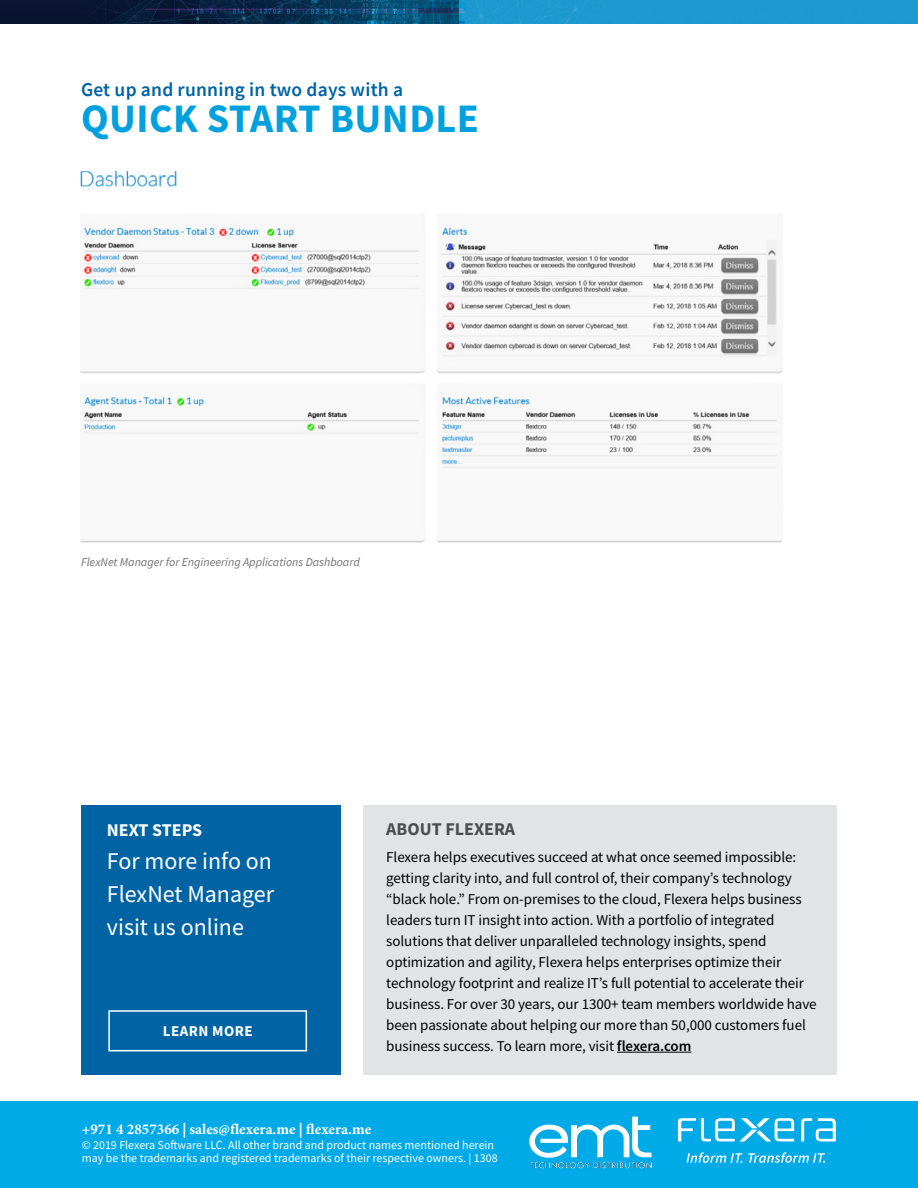
<style>
.page{position:relative;width:918px;height:1188px;background:#fff}
.page>*{position:absolute;margin:0;border:0;box-sizing:border-box;transform-origin:0 0}
.t1{font:700 40.5px "Source Sans Pro";letter-spacing:.01em;color:#00a1de}
.t2{font:24px/33px "Source Sans Pro";color:#fff;text-align:justify}
.t3{font:600 19.5px "Source Sans Pro";letter-spacing:.01em;color:#0064a4}
.t4{font:700 18px "Source Sans Pro";color:#4d4d4f}
.t5{font:700 18px "Source Sans Pro";color:#fff}
.t6{font:15px/21px "Source Sans Pro";letter-spacing:-.005em;color:#000}
.t7{font:700 15px "Minion Pro";color:#fff}
.t8{font:700 15px "Source Sans Pro";letter-spacing:.03em;color:#fff}
.t9{font:12px/13.6px "Source Sans Pro";color:#fff}
.t10{font:italic 12px "Source Sans Pro";color:#737373}
.s1{font-weight:600;color:#000101}
.s2{font-family:"Source Sans Pro"}
</style>
<div class="page">
<img style="left:0;top:0;width:918px;height:24px">
<img style="left:81px;top:172px;width:702px;height:371px">
<div style="left:0;top:1102px;width:918px;height:86px;background:#00aae7"></div>
<svg style="left:687px;top:1152px;width:55px;height:11px"></svg>
<svg style="left:748px;top:1152px;width:82px;height:11px"></svg>
<svg style="left:801px;top:1118px;width:35px;height:24px"></svg>
<svg style="left:678px;top:1118px;width:116px;height:24px"></svg>
<div style="left:81px;top:805px;width:260px;height:270px;background:#0064a4"></div>
<div style="left:363px;top:805px;width:474px;height:270px;background:#e2e3e4"></div>
<hr style="left:617px;top:1052px;width:74px;height:1px;background:#000101">
<div style="left:108px;top:1010px;width:199px;height:41px;border:2px solid #fff"></div>
<img style="left:529px;top:1116px;width:123px;height:53px">
<h3 class="t3" style="left:81px;top:76px;width:324px">Get up and running in two days with a</h3>
<h1 class="t1" style="left:81px;top:91px;width:400px">QUICK START BUNDLE</h1>
<p class="t10" style="left:81px;top:555px;width:280px">FlexNet Manager for Engineering Applications Dashboard</p>
<p class="t5" style="left:107px;top:818px;width:97px">NEXT STEPS</p>
<h2 class="t2" style="left:107px;top:844px;width:169px">For more info on FlexNet Manager visit us online</h2>
<p class="t8" style="left:163px;top:1021px;width:91px">LEARN MORE</p>
<p class="t4" style="left:386px;top:817px;width:130px">ABOUT FLEXERA</p>
<p class="t6" style="left:386px;top:846px;width:432px">Flexera helps executives succeed at what once seemed impossible: getting clarity into, and full control of, their company’s technology “black hole.” From on-premises to the cloud, Flexera helps business leaders turn IT insight into action. With a portfolio of integrated solutions that deliver unparalleled technology insights, spend optimization and agility, Flexera helps enterprises optimize their technology footprint and realize IT’s full potential to accelerate their business. For over 30 years, our 1300+ team members worldwide have been passionate about helping our more than 50,000 customers fuel business success. To learn more, visit <span class="s1">flexera.com</span></p>
<p class="t7" style="left:82px;top:1118px;width:291px">+971 4 2857366 <span class="s2">|</span> sales@flexera.me <span class="s2">|</span> flexera.me</p>
<p class="t9" style="left:82px;top:1138px;width:418px">© 2019 Flexera Software LLC. All other brand and product names mentioned herein may be the trademarks and registered trademarks of their respective owners. | 1308</p>
</div>
